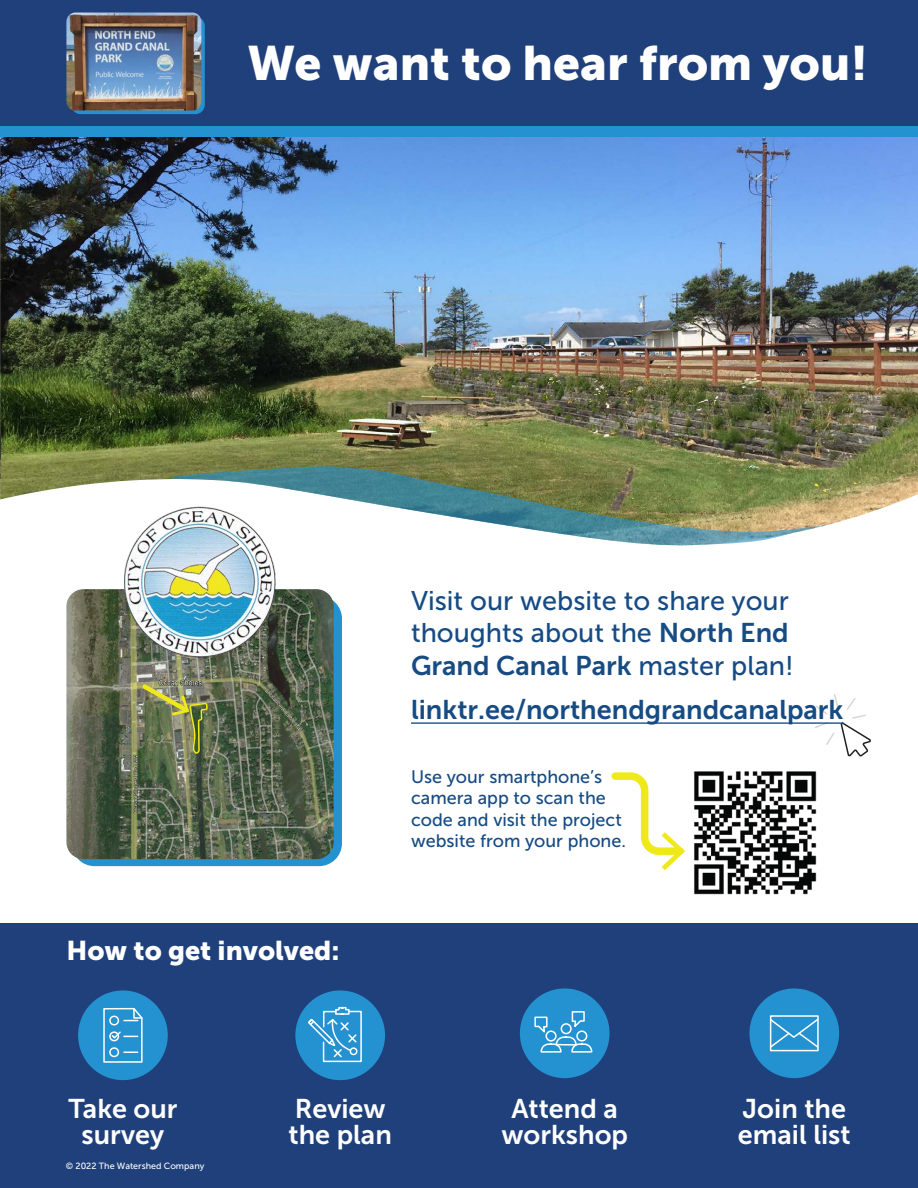
<style>
.page{position:relative;width:918px;height:1188px;background:#fff}
.page>*{position:absolute;margin:0;border:0;box-sizing:border-box;transform-origin:0 0}
.t1{font:48px "Museo Sans 900";color:#fff}
.t2{font:27px "Museo Sans 700";color:#164b83}
.t3{font:27px/25.5px "Museo Sans 700";color:#fff;text-align:center}
.t4{font:27px/32.4px "Museo Sans 500";color:#164b83}
.t5{font:27px "Museo Sans 900";color:#fff}
.t6{font:18px/21.6px "Museo Sans 500";color:#164b83}
.t7{font:9px "Museo Sans 500";color:#fff}
.s1{font-family:"Museo Sans 700"}
.s2{font-family:"Museo Sans 500"}
</style>
<div class="page">
<div style="left:72px;top:597px;width:269px;height:268px;background:#2491d0;border-radius:22px"></div>
<img style="left:0;top:136px;width:918px;height:410px">
<img style="left:66px;top:589px;width:268px;height:270px">
<svg style="left:170px;top:466px;width:655px;height:79px"></svg>
<div style="left:0;top:105px;width:918px;height:31px;background:#2491d0"></div>
<div style="left:0;top:0;width:918px;height:126px;background:#1f407a"></div>
<div style="left:0;top:924px;width:918px;height:264px;background:#1f407a"></div>
<img style="left:124px;top:506px;width:152px;height:151px">
<div style="left:71px;top:17px;width:134px;height:97px;border:2px solid #2691d0;border-radius:9px"></div>
<img style="left:66px;top:13px;width:135px;height:98px">
<div style="left:78px;top:990px;width:90px;height:90px;background:#2491d0;border-radius:50%"></div>
<svg style="left:103px;top:1007px;width:40px;height:56px"></svg>
<div style="left:295px;top:990px;width:90px;height:90px;background:#2491d0;border-radius:50%"></div>
<svg style="left:308px;top:1006px;width:54px;height:57px"></svg>
<div style="left:520px;top:988px;width:90px;height:90px;background:#2491d0;border-radius:50%"></div>
<svg style="left:534px;top:1011px;width:59px;height:42px"></svg>
<svg style="left:815px;top:694px;width:56px;height:63px"></svg>
<img style="left:694px;top:771px;width:123px;height:124px">
<div style="left:749px;top:988px;width:90px;height:90px;background:#2491d0;border-radius:50%"></div>
<svg style="left:769px;top:1015px;width:50px;height:37px"></svg>
<svg style="left:611px;top:772px;width:75px;height:98px"></svg>
<hr style="left:411px;top:722px;width:432px;height:2px;background:#164b83">
<img style="left:139px;top:482px;width:70px;height:300px">
<h1 class="t1" style="left:247px;top:36px;width:622px">We want to hear from you!</h1>
<h2 class="t4" style="left:411px;top:584px;width:379px">Visit our website to share your thoughts about the <span class="s1">North End</span></h2>
<h2 class="t2" style="left:411px;top:650px;width:384px">Grand Canal Park <span class="s2">master plan!</span></h2>
<h2 class="t2" style="left:411px;top:695px;width:434px">linktr.ee/northendgrandcanalpark</h2>
<h2 class="t5" style="left:66px;top:935px;width:275px">How to get involved:</h2>
<p class="t6" style="left:411px;top:766px;width:216px">Use your smartphone’s camera app to scan the code and visit the project website from your phone.</p>
<h2 class="t3" style="left:68px;top:1096px;width:111px">Take our survey</h2>
<h2 class="t3" style="left:289px;top:1096px;width:105px;text-align:left">Review the plan</h2>
<h2 class="t3" style="left:501px;top:1096px;width:128px">Attend a workshop</h2>
<h2 class="t3" style="left:738px;top:1096px;width:114px;text-align:left">Join the email list</h2>
<p class="t7" style="left:66px;top:1161px;width:140px">© 2022 The Watershed Company</p>
</div>
